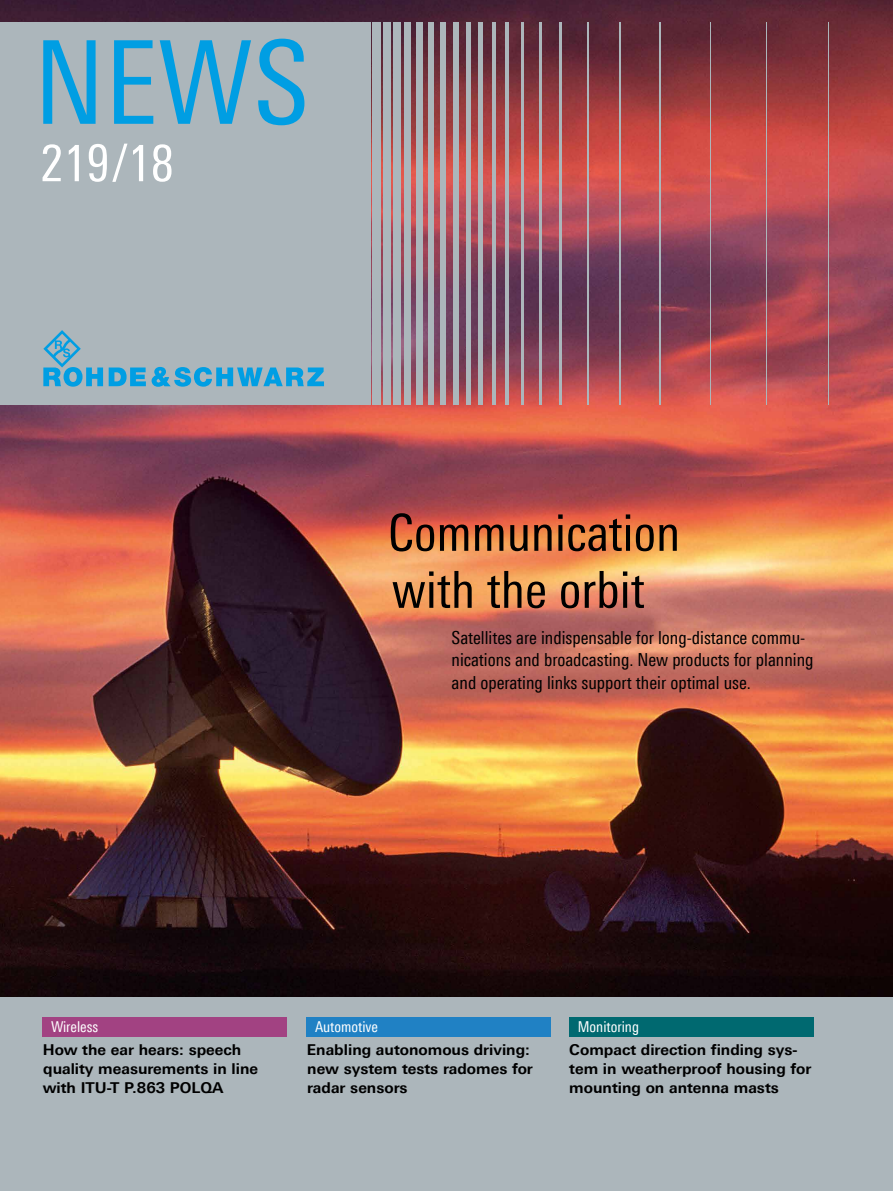
<style>
.page{position:relative;width:893px;height:1191px;background:#fff}
.page>*{position:absolute;margin:0;border:0;box-sizing:border-box;transform-origin:0 0}
.t1{font:115.5px "Linotype Univers 420 Cn";color:#009ee3}
.Titel_34_pt{font:51px/57px "Linotype Univers 420 Cn";color:#000}
.t2{font:51px "Linotype Univers 420 Cn";color:#fff}
.Untertitel_12_pt{font:18px/22.5px "Linotype Univers 420 Cn";color:#000}
._10_pt_bold{font:700 15px/19.2px "Linotype Univers 630";color:#000}
.Überschrift_in_Balke{font:15px "Linotype Univers 420 Cn";color:#fff}
</style>
<div class="page">
<img style="left:0;top:0;width:893px;height:997px">
<div style="left:0;top:997px;width:893px;height:194px;background:#acb6bb"></div>
<div style="left:569px;top:1017px;width:245px;height:19px;background:#006970"></div>
<div style="left:43px;top:1017px;width:244px;height:19px;background:#a24282"></div>
<div style="left:307px;top:1017px;width:244px;height:19px;background:#2081c4"></div>
<div style="left:362px;top:22px;width:9px;height:383px;background:#acb6bb"></div>
<div style="left:372px;top:22px;width:9px;height:383px;background:#acb6bb"></div>
<div style="left:383px;top:22px;width:7px;height:383px;background:#acb6bb"></div>
<div style="left:393px;top:22px;width:7px;height:383px;background:#acb6bb"></div>
<div style="left:404px;top:22px;width:7px;height:383px;background:#acb6bb"></div>
<div style="left:416px;top:22px;width:6px;height:383px;background:#acb6bb"></div>
<div style="left:428px;top:22px;width:6px;height:383px;background:#acb6bb"></div>
<div style="left:441px;top:22px;width:5px;height:383px;background:#acb6bb"></div>
<div style="left:453px;top:22px;width:5px;height:383px;background:#acb6bb"></div>
<div style="left:466px;top:22px;width:5px;height:383px;background:#acb6bb"></div>
<hr style="left:479px;top:22px;width:4px;height:383px;background:#acb6bb">
<hr style="left:492px;top:22px;width:4px;height:383px;background:#acb6bb">
<hr style="left:506px;top:22px;width:3px;height:383px;background:#acb6bb">
<hr style="left:521px;top:22px;width:3px;height:383px;background:#acb6bb">
<hr style="left:539px;top:22px;width:2px;height:383px;background:#acb6bb">
<hr style="left:559px;top:22px;width:2px;height:383px;background:#acb6bb">
<hr style="left:587px;top:22px;width:1px;height:383px;background:#acb6bb">
<hr style="left:620px;top:22px;width:1px;height:383px;background:#acb6bb">
<hr style="left:659px;top:22px;width:1px;height:383px;background:#acb6bb">
<hr style="left:710px;top:22px;width:1px;height:383px;background:#acb6bb">
<hr style="left:766px;top:22px;width:1px;height:383px;background:#acb6bb">
<hr style="left:828px;top:22px;width:1px;height:383px;background:#acb6bb">
<div style="left:0;top:22px;width:361px;height:383px;background:#acb6bb"></div>
<svg style="left:109px;top:367px;width:37px;height:19px"></svg>
<svg style="left:43px;top:330px;width:60px;height:57px"></svg>
<svg style="left:152px;top:367px;width:172px;height:20px"></svg>
<p class="t1" style="left:34px;top:16px;width:277px">NEWS</p>
<p class="t2" style="left:40px;top:133px;width:135px">219/18</p>
<p class="Titel_34_pt" style="left:388px;top:504px;width:294px">Communication with the orbit</p>
<p class="Untertitel_12_pt" style="left:452px;top:626px;width:363px">Satellites are indispensable for long-distance commu&shy;nications and broadcasting. New products for planning and operating links support their optimal use.</p>
<p class="Überschrift_in_Balke" style="left:51px;top:1018px;width:49px">Wireless</p>
<p class="Überschrift_in_Balke" style="left:315px;top:1018px;width:64px">Automotive</p>
<p class="Überschrift_in_Balke" style="left:578px;top:1018px;width:63px">Monitoring</p>
<p class="_10_pt_bold" style="left:43px;top:1039px;width:217px">How the ear hears: speech quality measurements in line with ITU-T P.863 POLQA</p>
<p class="_10_pt_bold" style="left:307px;top:1039px;width:227px">Enabling autonomous driving: new system tests radomes for radar sensors</p>
<p class="_10_pt_bold" style="left:569px;top:1039px;width:244px">Compact direction finding sys&shy;tem in weatherproof housing for mounting on antenna masts</p>
</div>
